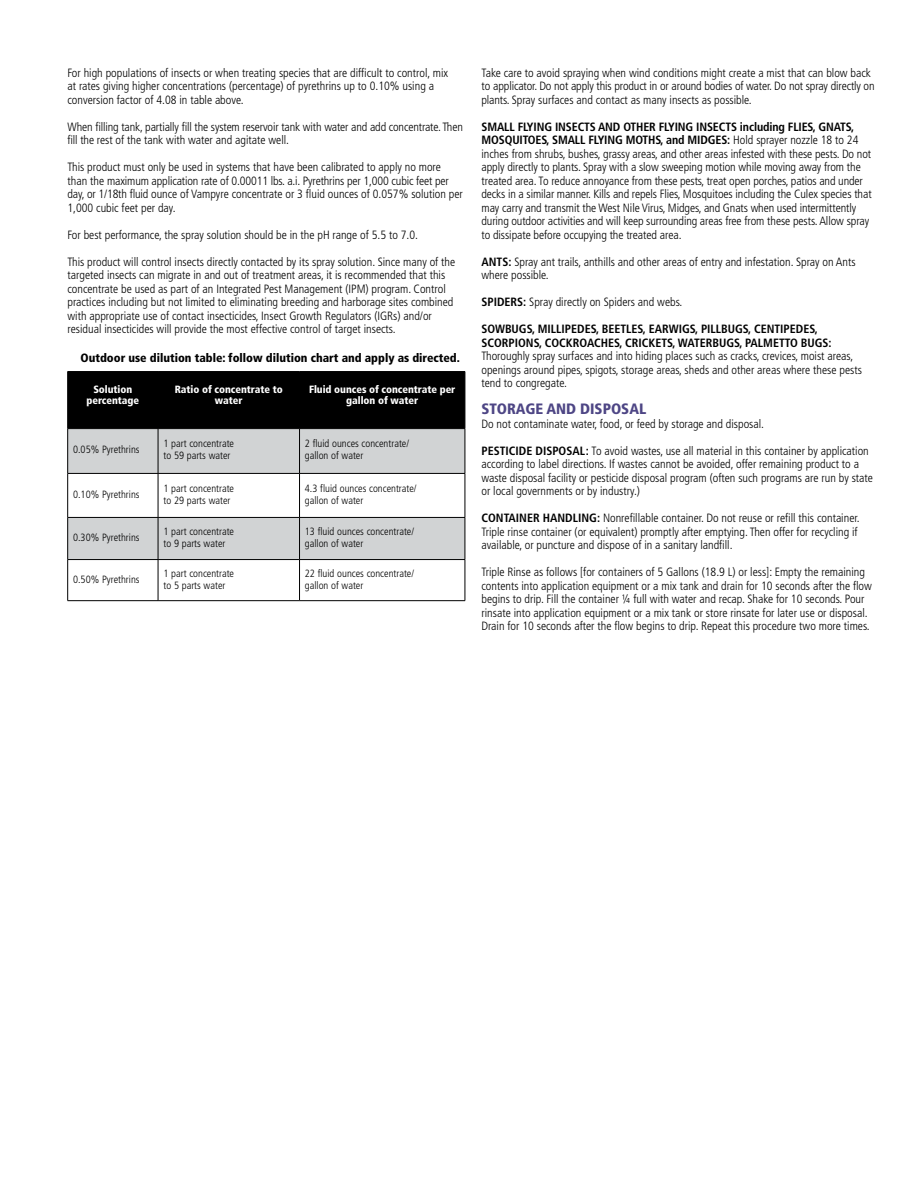
<style>
.page{position:relative;width:918px;height:1188px;background:#fff}
.page>*{position:absolute;margin:0;border:0;box-sizing:border-box;transform-origin:0 0}
.t1{font:900 condensed 15px "Frutiger";color:#4e4685}
.t2{font:300 condensed 12px/13.5px "Frutiger";color:#000}
.t3{font:700 condensed 12px/13.5px "Frutiger";color:#000}
.t4{font:900 condensed 12px "Frutiger";color:#000}
.t5{font:300 condensed 10.5px/12px "Frutiger";color:#000}
.t6{font:900 condensed 10.5px/11.2px "Frutiger";letter-spacing:-.005em;color:#fff;text-align:center}
.s1{font-weight:700}
</style>
<div class="page">
<div style="left:68px;top:372px;width:397px;height:56px;background:#000"></div>
<div style="left:68px;top:429px;width:397px;height:44px;background:#d1d3d4"></div>
<svg style="left:68px;top:474px;width:397px;height:126px"></svg>
<hr style="left:68px;top:371px;width:90px;height:1px;background:#000">
<hr style="left:158px;top:371px;width:142px;height:1px;background:#000">
<hr style="left:300px;top:371px;width:165px;height:1px;background:#000">
<hr style="left:67px;top:372px;width:1px;height:56px;background:#000">
<hr style="left:158px;top:372px;width:1px;height:56px;background:#000">
<hr style="left:299px;top:372px;width:1px;height:56px;background:#000">
<hr style="left:465px;top:372px;width:1px;height:56px;background:#000">
<hr style="left:68px;top:428px;width:90px;height:1px;background:#000">
<hr style="left:67px;top:429px;width:1px;height:44px;background:#000">
<hr style="left:158px;top:428px;width:142px;height:1px;background:#000">
<hr style="left:158px;top:429px;width:1px;height:44px;background:#000">
<hr style="left:300px;top:428px;width:165px;height:1px;background:#000">
<hr style="left:299px;top:429px;width:1px;height:44px;background:#000">
<hr style="left:465px;top:429px;width:1px;height:44px;background:#000">
<hr style="left:68px;top:473px;width:90px;height:1px;background:#000">
<hr style="left:67px;top:474px;width:1px;height:43px;background:#000">
<hr style="left:158px;top:473px;width:142px;height:1px;background:#000">
<hr style="left:158px;top:474px;width:1px;height:43px;background:#000">
<hr style="left:300px;top:473px;width:165px;height:1px;background:#000">
<hr style="left:299px;top:474px;width:1px;height:43px;background:#000">
<hr style="left:465px;top:474px;width:1px;height:43px;background:#000">
<hr style="left:68px;top:517px;width:90px;height:1px;background:#000">
<hr style="left:67px;top:518px;width:1px;height:41px;background:#000">
<hr style="left:158px;top:517px;width:142px;height:1px;background:#000">
<hr style="left:158px;top:518px;width:1px;height:41px;background:#000">
<hr style="left:300px;top:517px;width:165px;height:1px;background:#000">
<hr style="left:299px;top:518px;width:1px;height:41px;background:#000">
<hr style="left:465px;top:518px;width:1px;height:41px;background:#000">
<hr style="left:68px;top:559px;width:90px;height:1px;background:#000">
<hr style="left:67px;top:560px;width:1px;height:40px;background:#000">
<hr style="left:158px;top:559px;width:142px;height:1px;background:#000">
<hr style="left:158px;top:560px;width:1px;height:40px;background:#000">
<hr style="left:300px;top:559px;width:165px;height:1px;background:#000">
<hr style="left:299px;top:560px;width:1px;height:40px;background:#000">
<hr style="left:465px;top:560px;width:1px;height:40px;background:#000">
<hr style="left:68px;top:600px;width:90px;height:1px;background:#000">
<hr style="left:158px;top:600px;width:142px;height:1px;background:#000">
<hr style="left:300px;top:600px;width:165px;height:1px;background:#000">
<p class="t2" style="left:68px;top:66px;width:382px">For high populations of insects or when treating species that are difficult to control, mix at rates giving higher concentrations (percentage) of pyrethrins up to 0.10% using a conversion factor of 4.08 in table above.</p>
<p class="t2" style="left:68px;top:120px;width:397px">When filling tank, partially fill the system reservoir tank with water and add concentrate. Then fill the rest of the tank with water and agitate well.</p>
<p class="t2" style="left:68px;top:160px;width:397px">This product must only be used in systems that have been calibrated to apply no more than the maximum application rate of 0.00011 lbs. a.i. Pyrethrins per 1,000 cubic feet per day, or 1/18th fluid ounce of Vampyre concentrate or 3 fluid ounces of 0.057% solution per 1,000 cubic feet per day.</p>
<p class="t2" style="left:68px;top:228px;width:352px">For best performance, the spray solution should be in the pH range of 5.5 to 7.0.</p>
<p class="t2" style="left:68px;top:255px;width:389px">This product will control insects directly contacted by its spray solution. Since many of the targeted insects can migrate in and out of treatment areas, it is recommended that this concentrate be used as part of an Integrated Pest Management (IPM) program. Control practices including but not limited to eliminating breeding and harborage sites combined with appropriate use of contact insecticides, Insect Growth Regulators (IGRs) and/or residual insecticides will provide the most effective control of target insects.</p>
<p class="t4" style="left:80px;top:351px;width:381px">Outdoor use dilution table: follow dilution chart and apply as directed.</p>
<p class="t6" style="left:87px;top:384px;width:54px">Solution percentage</p>
<p class="t6" style="left:175px;top:384px;width:109px">Ratio of concentrate to water</p>
<p class="t6" style="left:309px;top:384px;width:148px">Fluid ounces of concentrate per gallon of water</p>
<p class="t5" style="left:73px;top:444px;width:68px">0.05% Pyrethrins</p>
<p class="t5" style="left:163px;top:438px;width:72px">1 part concentrate to 59 parts water</p>
<p class="t5" style="left:305px;top:438px;width:106px">2 fluid ounces concentrate/ gallon of water</p>
<p class="t5" style="left:73px;top:488px;width:68px">0.10% Pyrethrins</p>
<p class="t5" style="left:163px;top:482px;width:72px">1 part concentrate to 29 parts water</p>
<p class="t5" style="left:305px;top:482px;width:113px">4.3 fluid ounces concentrate/ gallon of water</p>
<p class="t5" style="left:73px;top:531px;width:68px">0.30% Pyrethrins</p>
<p class="t5" style="left:163px;top:525px;width:72px">1 part concentrate to 9 parts water</p>
<p class="t5" style="left:305px;top:525px;width:111px">13 fluid ounces concentrate/ gallon of water</p>
<p class="t5" style="left:73px;top:573px;width:68px">0.50% Pyrethrins</p>
<p class="t5" style="left:163px;top:567px;width:72px">1 part concentrate to 5 parts water</p>
<p class="t5" style="left:305px;top:567px;width:111px">22 fluid ounces concentrate/ gallon of water</p>
<p class="t2" style="left:482px;top:66px;width:395px">Take care to avoid spraying when wind conditions might create a mist that can blow back to applicator. Do not apply this product in or around bodies of water. Do not spray directly on plants. Spray surfaces and contact as many insects as possible.</p>
<p class="t2" style="left:482px;top:120px;width:392px"><span class="s1">SMALL FLYING INSECTS AND OTHER FLYING INSECTS including FLIES, GNATS, MOSQUITOES, SMALL FLYING MOTHS, and MIDGES:</span> Hold sprayer nozzle 18 to 24 inches from shrubs, bushes, grassy areas, and other areas infested with these pests. Do not apply directly to plants. Spray with a slow sweeping motion while moving away from the treated area. To reduce annoyance from these pests, treat open porches, patios and under decks in a similar manner. Kills and repels Flies, Mosquitoes including the Culex species that may carry and transmit the West Nile Virus, Midges, and Gnats when used intermittently during outdoor activities and will keep surrounding areas free from these pests. Allow spray to dissipate before occupying the treated area.</p>
<p class="t2" style="left:482px;top:255px;width:376px"><span class="s1">ANTS:</span> Spray ant trails, anthills and other areas of entry and infestation. Spray on Ants where possible.</p>
<p class="t2" style="left:482px;top:295px;width:202px"><span class="s1">SPIDERS:</span> Spray directly on Spiders and webs.</p>
<p class="t3" style="left:482px;top:322px;width:352px">SOWBUGS, MILLIPEDES, BEETLES, EARWIGS, PILLBUGS, CENTIPEDES,<br>SCORPIONS, COCKROACHES, CRICKETS, WATERBUGS, PALMETTO BUGS:</p>
<p class="t2" style="left:482px;top:349px;width:382px">Thoroughly spray surfaces and into hiding places such as cracks, crevices, moist areas, openings around pipes, spigots, storage areas, sheds and other areas where these pests tend to congregate.</p>
<p class="t1" style="left:482px;top:400px;width:166px">STORAGE AND DISPOSAL</p>
<p class="t2" style="left:482px;top:417px;width:284px">Do not contaminate water, food, or feed by storage and disposal.</p>
<p class="t2" style="left:482px;top:444px;width:393px"><span class="s1">PESTICIDE DISPOSAL:</span> To avoid wastes, use all material in this container by application according to label directions. If wastes cannot be avoided, offer remaining product to a waste disposal facility or pesticide disposal program (often such programs are run by state or local governments or by industry.)</p>
<p class="t2" style="left:482px;top:511px;width:380px"><span class="s1">CONTAINER HANDLING:</span> Nonrefillable container. Do not reuse or refill this container.<br>Triple rinse container (or equivalent) promptly after emptying. Then offer for recycling if available, or puncture and dispose of in a sanitary landfill.</p>
<p class="t2" style="left:482px;top:565px;width:392px">Triple Rinse as follows [for containers of 5 Gallons (18.9 L) or less]: Empty the remaining contents into application equipment or a mix tank and drain for 10 seconds after the flow begins to drip. Fill the container ¼ full with water and recap. Shake for 10 seconds. Pour rinsate into application equipment or a mix tank or store rinsate for later use or disposal.<br>Drain for 10 seconds after the flow begins to drip. Repeat this procedure two more times.</p>
</div>
